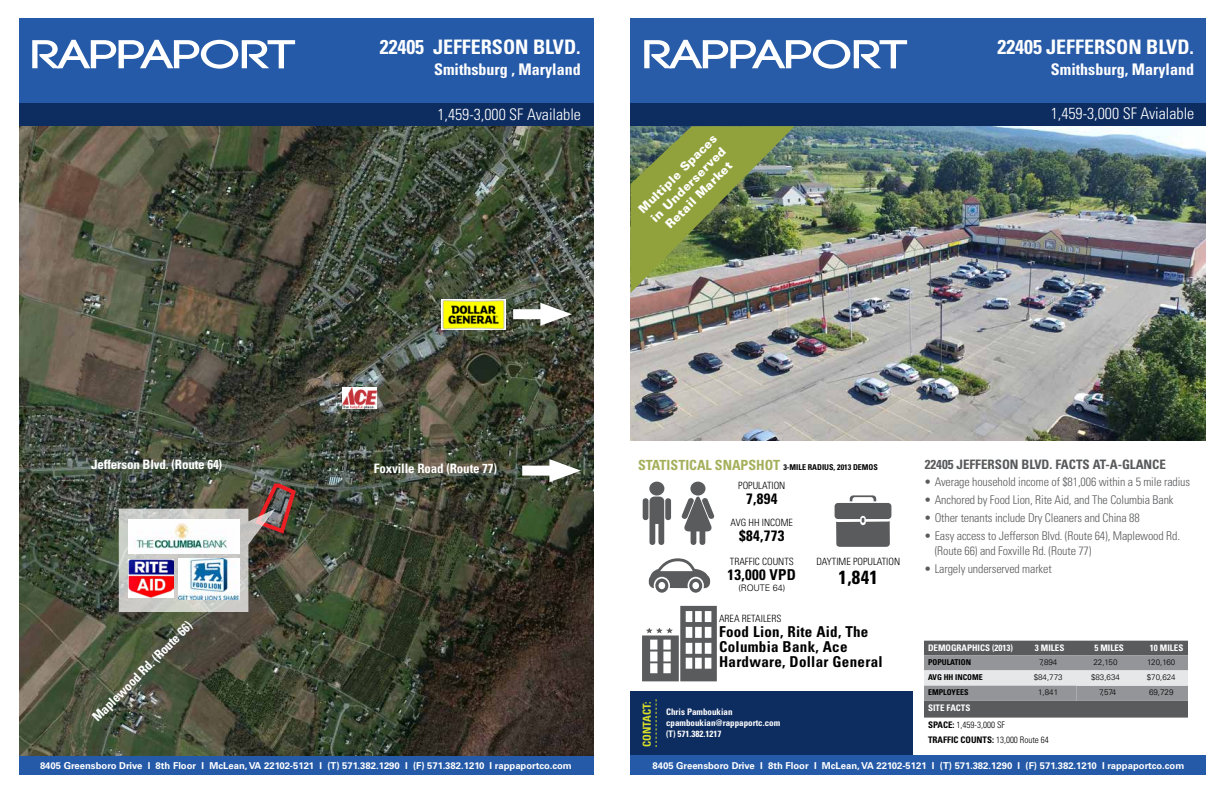
<style>
.page{position:relative;width:1224px;height:792px;background:#fff}
.page>*{position:absolute;margin:0;border:0;box-sizing:border-box;transform-origin:0 0}
.t1{font:700 condensed 20px "Univers LT Std";color:#fff}
.t2{font:700 condensed 19px "Univers LT Std";color:#000}
.t3{font:300 condensed 16px "Univers LT Std";color:#fff}
.t4{font:700 condensed 16px "Univers LT Std";color:#fff}
.t5{font:700 condensed 15px/15px "Univers LT Std";letter-spacing:.02em;color:#000}
.t6{font:700 condensed 13px "Univers LT Std";letter-spacing:-.01em;color:#fff}
.t7{font:700 condensed 13px "Univers LT Std";color:#58595b}
.t8{font:300 condensed 12px/15px "Univers LT Std";letter-spacing:-.01em;color:#5a5b5d}
.t9{font:900 12px/15px "Univers LT Std";color:#fff;text-align:center}
.t10{font:700 condensed 11px "Univers LT Std";color:#d9e027}
.t11{font:300 condensed 10px "Univers LT Std";color:#000}
.t12{font:700 9.5px "Univers LT Std";color:#fff}
.t13{font:700 condensed 9px/10.8px "Univers LT Std";color:#fff}
.t14{font:300 condensed 9px/16.7px "Univers LT Std";color:#000}
.t15{font:700 condensed 9px "Univers LT Std";color:#000}
.t16{font:300 9px "Univers LT Std";letter-spacing:-.02em;color:#000}
.t17{font:700 condensed 8px "Univers LT Std";color:#000}
.t18{font:300 8px "Univers LT Std";color:#000}
.s1{font-size:14px;color:#a5b05c}
.s2{font-weight:100;font-stretch:ultra-condensed}
.s3{font-weight:700;color:#fff}
.s4{font-weight:700}
.s5{font-weight:300}
</style>
<div class="page">
<img style="left:630px;top:126px;width:576px;height:315px">
<div style="left:18px;top:18px;width:576px;height:93px;background:#255aa8"></div>
<div style="left:18px;top:103px;width:576px;height:23px;background:#0d2c60"></div>
<svg style="left:32px;top:40px;width:263px;height:29px"></svg>
<div style="left:18px;top:755px;width:576px;height:20px;background:#255aa8"></div>
<div style="left:630px;top:18px;width:576px;height:93px;background:#285ba8"></div>
<div style="left:630px;top:103px;width:576px;height:23px;background:#0d2c60"></div>
<svg style="left:644px;top:40px;width:263px;height:29px"></svg>
<div style="left:630px;top:691px;width:283px;height:64px;background:#0d2c60"></div>
<svg style="left:656px;top:699px;width:1px;height:48px"></svg>
<img style="left:630px;top:126px;width:165px;height:167px">
<svg style="left:924px;top:641px;width:264px;height:77px;background:#8e8f91"></svg>
<div style="left:630px;top:755px;width:576px;height:20px;background:#255aa8"></div>
<div style="left:690px;top:482px;width:15px;height:14px;background:#5a5b5d;border-radius:50%"></div>
<svg style="left:681px;top:496px;width:34px;height:49px"></svg>
<div style="left:643px;top:498px;width:5px;height:22px;background:#5a5b5d;border-radius:3px"></div>
<div style="left:665px;top:498px;width:6px;height:22px;background:#5a5b5d;border-radius:3px"></div>
<svg style="left:650px;top:497px;width:14px;height:48px"></svg>
<div style="left:649px;top:482px;width:15px;height:14px;background:#5a5b5d;border-radius:50%"></div>
<svg style="left:649px;top:558px;width:61px;height:35px"></svg>
<svg style="left:642px;top:606px;width:75px;height:75px"></svg>
<svg style="left:835px;top:495px;width:56px;height:52px"></svg>
<div style="left:8px;top:9px;width:11px;height:766px;background:#fff"></div>
<img style="left:19px;top:126px;width:574px;height:629px">
<img style="left:342px;top:387px;width:35px;height:22px">
<img style="left:119px;top:480px;width:179px;height:132px">
<img style="left:179px;top:558px;width:61px;height:41px">
<img style="left:128px;top:560px;width:45px;height:38px">
<img style="left:442px;top:299px;width:63px;height:30px">
<div style="left:513px;top:309px;width:40px;height:10px;background:#fff"></div>
<svg style="left:540px;top:303px;width:32px;height:23px"></svg>
<div style="left:522px;top:466px;width:40px;height:10px;background:#fff"></div>
<svg style="left:549px;top:459px;width:32px;height:23px"></svg>
<img style="left:128px;top:519px;width:112px;height:35px">
<h1 class="t1" style="left:380px;top:35px;width:202px">22405 JEFFERSON BLVD.</h1>
<h3 class="t4" style="left:434px;top:60px;width:148px">Smithsburg , Maryland</h3>
<h3 class="t3" style="left:437px;top:105px;width:145px">1,459-3,000 SF Available</h3>
<p class="t9" style="left:635px;top:206px;width:107px;rotate:-45deg">Multiple Spaces in Underserved<br>Retail Market</p>
<h1 class="t1" style="left:997px;top:35px;width:198px">22405 JEFFERSON BLVD.</h1>
<h3 class="t4" style="left:1051px;top:60px;width:145px">Smithsburg, Maryland</h3>
<h3 class="t3" style="left:1051px;top:104px;width:145px">1,459-3,000 SF Avialable</h3>
<p class="t6" style="left:91px;top:456px;width:133px">Jefferson Blvd. (Route 64)</p>
<p class="t6" style="left:374px;top:461px;width:125px">Foxville Road (Route 77)</p>
<p class="t17" style="left:638px;top:462px;width:241px"><span class="s1">STATISTICAL SNAPSHOT</span> 3-MILE RADIUS, 2013 DEMOS</p>
<p class="t11" style="left:738px;top:480px;width:49px">POPULATION</p>
<p class="t5" style="left:746px;top:491px;width:33px">7,894</p>
<p class="t11" style="left:731px;top:516px;width:64px">AVG HH INCOME</p>
<p class="t5" style="left:739px;top:528px;width:47px">$84,773</p>
<p class="t11" style="left:730px;top:556px;width:65px">TRAFFIC COUNTS</p>
<p class="t5" style="left:728px;top:567px;width:70px">13,000 VPD</p>
<p class="t16" style="left:738px;top:583px;width:48px">(ROUTE 64)</p>
<p class="t11" style="left:816px;top:556px;width:85px">DAYTIME POPULATION</p>
<h2 class="t2" style="left:839px;top:566px;width:41px">1,841</h2>
<p class="t7" style="left:925px;top:456px;width:243px">22405 JEFFERSON BLVD. FACTS AT-A-GLANCE</p>
<p class="t8" style="left:925px;top:474px;width:267px"><span class="s2">•</span> Average household income of $81,006 within a 5 mile radius</p>
<p class="t8" style="left:925px;top:492px;width:250px"><span class="s2">•</span> Anchored by Food Lion, Rite Aid, and The Columbia Bank</p>
<p class="t8" style="left:925px;top:510px;width:217px"><span class="s2">•</span> Other tenants include Dry Cleaners and China 88</p>
<p class="t8" style="left:935px;top:528px;width:247px;text-indent:-10px"><span class="s2">•</span> Easy access to Jefferson Blvd. (Route 64), Maplewood Rd. (Route 66) and Foxville Rd. (Route 77)</p>
<p class="t8" style="left:925px;top:561px;width:128px"><span class="s2">•</span> Largely underserved market</p>
<p class="t6" style="left:89px;top:713px;width:136px;rotate:-45deg">Maplewood Rd. (Route 66)</p>
<p class="t11" style="left:719px;top:612px;width:64px">AREA RETAILERS</p>
<p class="t5" style="left:719px;top:624px;width:165px">Food Lion, Rite Aid, The<br>Columbia Bank, Ace<br>Hardware, Dollar General</p>
<p class="t10" style="left:640px;top:747px;width:46px;rotate:-90deg">CONTACT:</p>
<p class="t13" style="left:666px;top:707px;width:116px">Chris Pamboukian cpamboukian@rappaportc.com (T) 571.382.1217</p>
<p class="t13" style="left:928px;top:643px;width:86px">DEMOGRAPHICS (2013)</p>
<p class="t13" style="left:1035px;top:643px;width:31px">3 MILES</p>
<p class="t13" style="left:1094px;top:643px;width:31px">5 MILES</p>
<p class="t13" style="left:1150px;top:643px;width:35px">10 MILES</p>
<p class="t17" style="left:928px;top:657px;width:45px">POPULATION</p>
<p class="t18" style="left:1039px;top:657px;width:20px">7,894</p>
<p class="t18" style="left:1093px;top:657px;width:26px">22,150</p>
<p class="t18" style="left:1147px;top:657px;width:30px">120,160</p>
<p class="t17" style="left:928px;top:672px;width:56px">AVG HH INCOME</p>
<p class="t18" style="left:1034px;top:673px;width:30px">$84,773</p>
<p class="t18" style="left:1091px;top:673px;width:30px">$83,634</p>
<p class="t18" style="left:1147px;top:673px;width:30px">$70,624</p>
<p class="t17" style="left:928px;top:688px;width:42px">EMPLOYEES</p>
<p class="t18" style="left:1038px;top:688px;width:22px">1,841</p>
<p class="t18" style="left:1099px;top:688px;width:19px">7,574</p>
<p class="t18" style="left:1149px;top:688px;width:26px">69,729</p>
<p class="t14" style="left:928px;top:700px;width:79px"><span class="s3">SITE FACTS<br></span><span class="s4">SPACE:</span> 1,459-3,000 SF</p>
<p class="t15" style="left:928px;top:734px;width:122px">TRAFFIC COUNTS: <span class="s5">13,000 Route 64</span></p>
<p class="t12" style="left:40px;top:760px;width:533px">8405 Greensboro Drive I 8th Floor I McLean, VA 22102-5121 I (T) 571.382.1290 I (F) 571.382.1210 I rappaportco.com</p>
<p class="t12" style="left:652px;top:760px;width:533px">8405 Greensboro Drive I 8th Floor I McLean, VA 22102-5121 I (T) 571.382.1290 I (F) 571.382.1210 I rappaportco.com</p>
</div>
